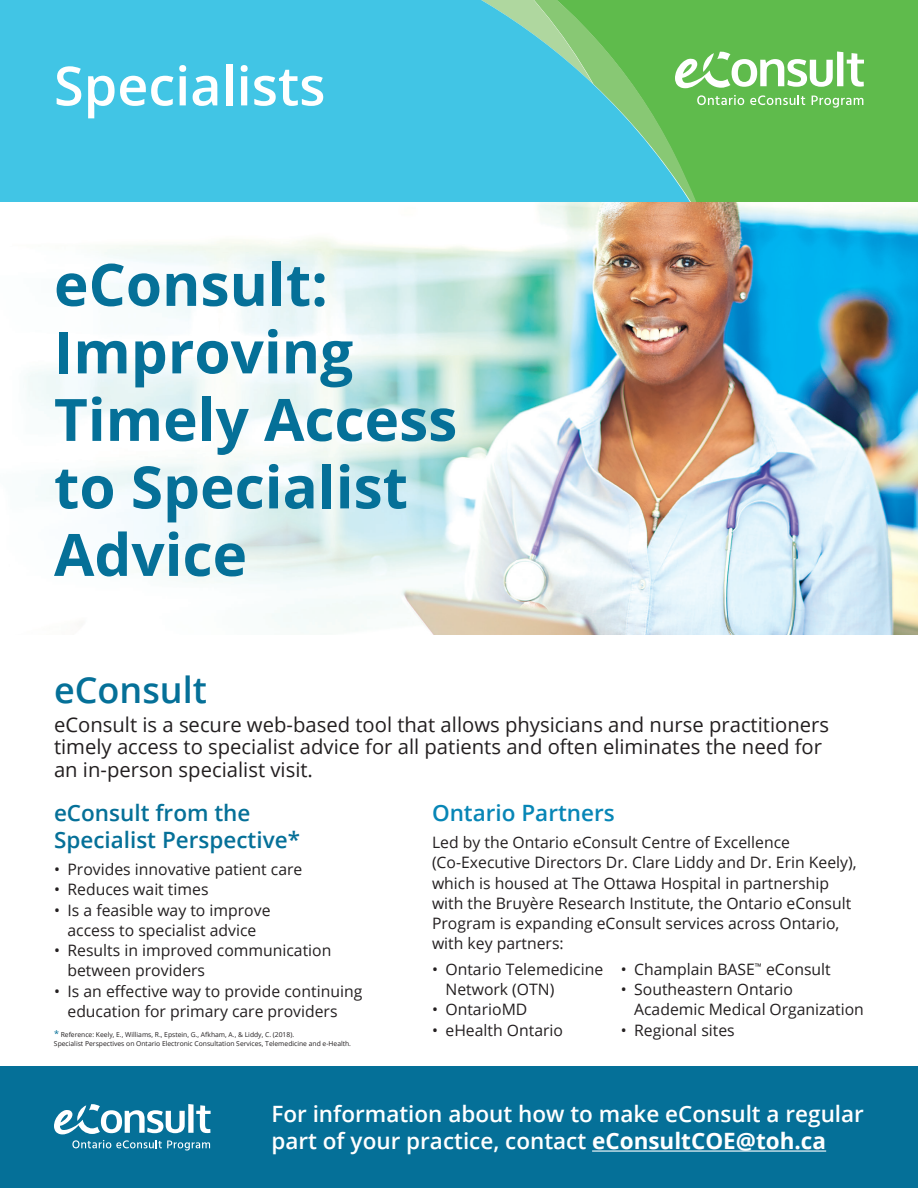
<style>
.page{position:relative;width:918px;height:1188px;background:#fff}
.page>*{position:absolute;margin:0;border:0;box-sizing:border-box;transform-origin:0 0}
.t1{font:700 58.5px/67.5px "Open Sans";color:#057098}
.t2{font:600 54px "Open Sans";color:#fff}
.t3{font:600 36px "Open Sans";color:#057098}
.t4{font:600 22.5px/27px "Open Sans";color:#fff}
.t5{font:600 22.5px/27px "Open Sans";color:#057098}
.t6{font:600 22.5px "Open Sans";color:#0786b6}
.t7{font:20.25px/22.5px "Open Sans";color:#231f20}
.t8{font:15.75px/20.2px "Open Sans";color:#231f20}
.t9{font:6.75px/9px "Open Sans";color:#231f20}
.s1{font-size:9px;color:#057098}
.s2{font-weight:700}
</style>
<div class="page">
<div style="left:703px;top:0;width:215px;height:202px;background:#5fbb4c"></div>
<svg style="left:0;top:0;width:703px;height:202px;background:#47c4d2"></svg>
<div style="left:0;top:1066px;width:918px;height:122px;background:#057098"></div>
<img style="left:25px;top:202px;width:893px;height:432px">
<svg style="left:697px;top:95px;width:47px;height:10px"></svg>
<svg style="left:750px;top:95px;width:55px;height:10px"></svg>
<svg style="left:812px;top:96px;width:51px;height:12px"></svg>
<svg style="left:675px;top:51px;width:189px;height:37px"></svg>
<hr style="left:592px;top:1150px;width:234px;height:2px;background:#fff">
<svg style="left:72px;top:1140px;width:138px;height:11px"></svg>
<svg style="left:54px;top:1104px;width:157px;height:30px"></svg>
<h2 class="t2" style="left:54px;top:49px;width:273px">Specialists</h2>
<h1 class="t1" style="left:54px;top:249px;width:405px">eConsult:<br>Improving<br>Timely Access to Specialist<br>Advice</h1>
<h3 class="t3" style="left:54px;top:665px;width:154px">eConsult</h3>
<p class="t7" style="left:54px;top:713px;width:777px">eConsult is a secure web-based tool that allows physicians and nurse practitioners timely access to specialist advice for all patients and often eliminates the need for an in-person specialist visit.</p>
<h3 class="t5" style="left:54px;top:799px;width:248px">eConsult from the<br>Specialist Perspective*</h3>
<p class="t8" style="left:54px;top:859px;width:250px">• Provides innovative patient care</p>
<p class="t8" style="left:54px;top:879px;width:156px">• Reduces wait times</p>
<p class="t8" style="left:54px;top:899px;width:218px;text-align:center">• Is a feasible way to improve access to specialist advice</p>
<p class="t8" style="left:67px;top:940px;width:265px;text-indent:-13px">• Results in improved communication between providers</p>
<p class="t8" style="left:67px;top:980px;width:296px;text-indent:-13px">• Is an effective way to provide continuing education for primary care providers</p>
<p class="t9" style="left:54px;top:1030px;width:299px"><span class="s1">*</span> Reference: Keely, E., Williams, R., Epstein, G., Afkham, A., &amp; Liddy, C. (2018).<br>Specialist Perspectives on Ontario Electronic Consultation Services, Telemedicine and e-Health.</p>
<h3 class="t6" style="left:432px;top:797px;width:184px">Ontario Partners</h3>
<p class="t8" style="left:432px;top:832px;width:426px">Led by the Ontario eConsult Centre of Excellence (Co-Executive Directors Dr. Clare Liddy and Dr. Erin Keely), which is housed at The Ottawa Hospital in partnership with the Bruyère Research Institute, the Ontario eConsult Program is expanding eConsult services across Ontario, with key partners:</p>
<p class="t8" style="left:445px;top:959px;width:159px;text-indent:-13px">• Ontario Telemedicine<br>Network (OTN)</p>
<p class="t8" style="left:432px;top:999px;width:97px">• OntarioMD</p>
<p class="t8" style="left:432px;top:1019px;width:133px">• eHealth Ontario</p>
<p class="t8" style="left:621px;top:959px;width:212px">• Champlain BASE<sup>™</sup> eConsult</p>
<p class="t8" style="left:634px;top:979px;width:231px;text-indent:-13px">• Southeastern Ontario<br>Academic Medical Organization</p>
<p class="t8" style="left:621px;top:1019px;width:116px">• Regional sites</p>
<h3 class="t4" style="left:271px;top:1100px;width:594px">For information about how to make eConsult a regular part of your practice, contact <span class="s2">eConsultCOE@toh.ca</span></h3>
</div>
